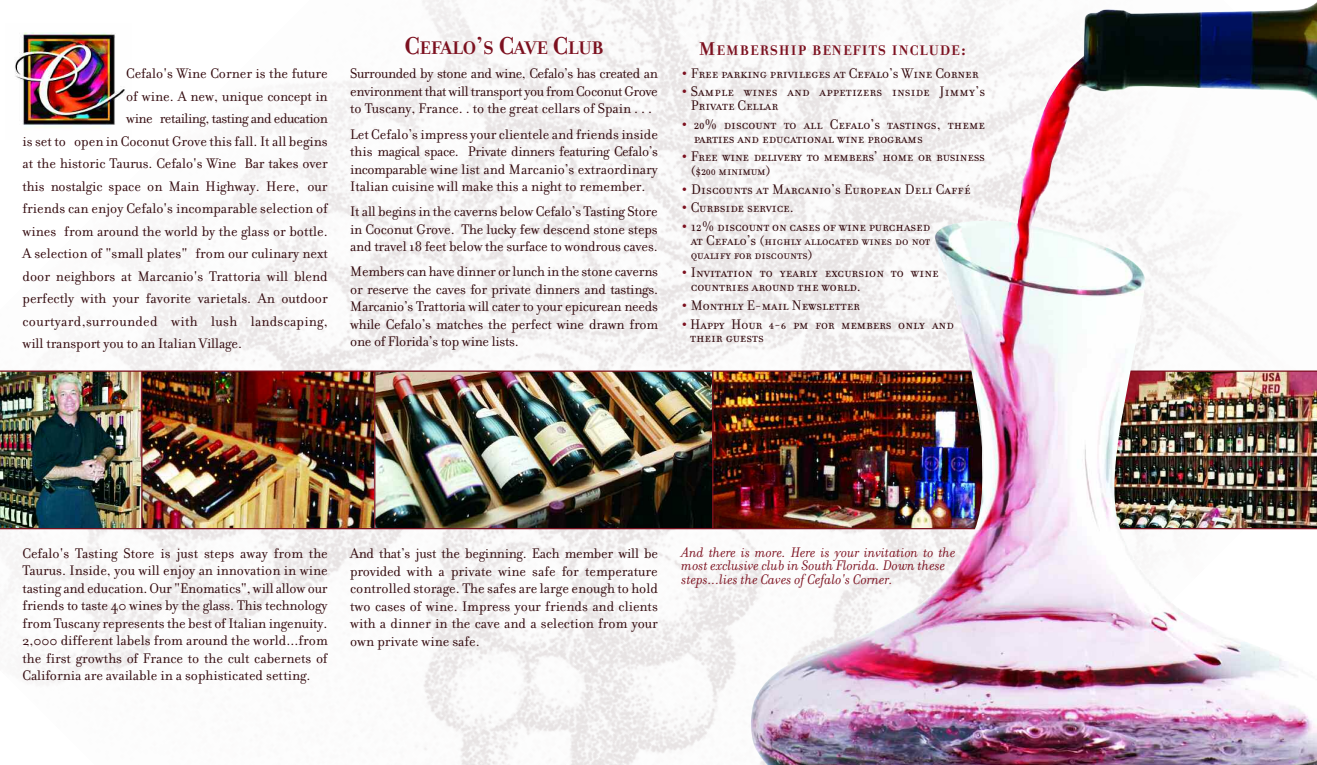
<style>
.page{position:relative;width:1317px;height:765px;background:#fff}
.page>*{position:absolute;margin:0;border:0;box-sizing:border-box;transform-origin:0 0}
.t1{font:700 19.75px "Filosofia";color:#7c101f}
.t2{font:15px/17.5px "Filosofia";color:#30060a;text-align:justify}
.t3{font:15px/13.8px "Filosofia Small Caps";color:#30060a}
.t4{font:italic 15px/13.8px "Filosofia";color:#7c101f}
.t5{font:15px "Filosofia";letter-spacing:.02em;color:#30060a}
.t6{font:15px "Filosofia";letter-spacing:-.03em;color:#30060a}
.t7{font:700 15px "Filosofia";letter-spacing:.07em;color:#7c101f}
.t8{font:13.75px/13.8px "Filosofia Small Caps";color:#30060a}
.s1{font-size:26.25px}
.s2{font-size:20px}
.s3{font-family:"Filosofia";font-weight:700;font-size:18.75px;color:#7c101f}
.s4{font-size:15px}
</style>
<div class="page">
<img style="left:0;top:0;width:750px;height:765px">
<img style="left:6px;top:23px;width:126px;height:116px">
<img style="left:142px;top:372px;width:608px;height:156px">
<img style="left:0;top:372px;width:141px;height:156px">
<hr style="left:0;top:371px;width:1316px;height:1px;background:#7c101f">
<hr style="left:0;top:528px;width:1316px;height:1px;background:#7c101f">
<hr style="left:374px;top:371px;width:1px;height:158px;background:#7c101f">
<img style="left:750px;top:0;width:566px;height:765px">
<hr style="left:712px;top:370px;width:1px;height:158px;background:#7c101f">
<hr style="left:141px;top:371px;width:1px;height:158px;background:#7c101f">
<p class="t2" style="left:126px;top:65px;width:203px">Cefalo's Wine Corner is the future</p>
<p class="t2" style="left:126px;top:87px;width:203px">of wine. A new, unique concept in</p>
<p class="t6" style="left:126px;top:110px;width:203px">wine retailing, tasting and education</p>
<p class="t2" style="left:22px;top:132px;width:307px">is set to open in Coconut Grove this fall. It all begins</p>
<p class="t2" style="left:22px;top:155px;width:307px">at the historic Taurus. Cefalo's Wine Bar takes over</p>
<p class="t2" style="left:22px;top:177px;width:306px">this nostalgic space on Main Highway. Here, our</p>
<p class="t2" style="left:22px;top:200px;width:307px">friends can enjoy Cefalo's incomparable selection of</p>
<p class="t2" style="left:22px;top:222px;width:307px">wines from around the world by the glass or bottle.</p>
<p class="t2" style="left:22px;top:245px;width:307px">A selection of "small plates" from our culinary next</p>
<p class="t2" style="left:22px;top:267px;width:307px">door neighbors at Marcanio's Trattoria will blend</p>
<p class="t2" style="left:22px;top:290px;width:307px">perfectly with your favorite varietals. An outdoor</p>
<p class="t5" style="left:22px;top:312px;width:307px">courtyard,surrounded with lush landscaping,</p>
<p class="t2" style="left:22px;top:335px;width:221px">will transport you to an Italian Village.</p>
<h1 class="t1" style="left:404px;top:36px;width:201px"><span class="s1">C</span>EFALO<span class="s1">’</span>S <span class="s1">C</span>AVE <span class="s1">C</span>LUB</h1>
<p class="t7" style="left:698px;top:41px;width:269px"><span class="s2">M</span>EMBERSHIP BENEFITS INCLUDE<span class="s2">:</span></p>
<p class="t2" style="left:350px;top:65px;width:309px">Surrounded by stone and wine, Cefalo’s has created an environment that will transport you from Coconut Grove to Tuscany, France. . to the great cellars of Spain . . .</p>
<p class="t2" style="left:350px;top:125px;width:309px">Let Cefalo’s impress your clientele and friends inside this magical space. Private dinners featuring Cefalo’s incomparable wine list and Marcanio’s extraordinary Italian cuisine will make this a night to remember.</p>
<p class="t2" style="left:350px;top:202px;width:309px">It all begins in the caverns below Cefalo’s Tasting Store in Coconut Grove. The lucky few descend stone steps and travel 18 feet below the surface to wondrous caves.</p>
<p class="t2" style="left:350px;top:263px;width:309px">Members can have dinner or lunch in the stone caverns or reserve the caves for private dinners and tastings.<br>Marcanio’s Trattoria will cater to your epicurean needs while Cefalo’s matches the perfect wine drawn from one of Florida’s top wine lists.</p>
<p class="t3" style="left:681px;top:66px;width:298px"><span class="s3">•</span> Free parking privileges at Cefalo’s Wine Corner</p>
<p class="t3" style="left:690px;top:84px;width:296px;text-indent:-9px"><span class="s3">•</span> Sample wines and appetizers inside Jimmy’s<br>Private Cellar</p>
<p class="t3" style="left:693px;top:117px;width:293px;text-indent:-12px"><span class="s3">•</span> 20% discount to all Cefalo’s tastings, theme parties and educational wine programs</p>
<p class="t3" style="left:681px;top:149px;width:305px"><span class="s3">•</span> Free wine delivery to members’ home or business</p>
<p class="t8" style="left:690px;top:163px;width:81px">($200 minimum)</p>
<p class="t3" style="left:681px;top:182px;width:290px"><span class="s3">•</span> Discounts at Marcanio’s European Deli Caffé</p>
<p class="t3" style="left:681px;top:200px;width:114px"><span class="s3">•</span> Curbside service.</p>
<p class="t3" style="left:681px;top:219px;width:250px"><span class="s3">•</span> 12% discount on cases of wine purchased</p>
<p class="t8" style="left:690px;top:233px;width:241px"><span class="s4">at Cefalo’s</span> (highly allocated wines do not qualify for discounts)</p>
<p class="t3" style="left:690px;top:265px;width:249px;text-indent:-9px"><span class="s3">•</span> Invitation to yearly excursion to wine countries around the world.</p>
<p class="t3" style="left:681px;top:298px;width:180px"><span class="s3">•</span> Monthly E-mail Newsletter</p>
<p class="t3" style="left:690px;top:316px;width:265px;text-indent:-8px"><span class="s3">•</span> Happy Hour 4-6 pm for members only and their guests</p>
<p class="t2" style="left:22px;top:544px;width:307px">Cefalo's Tasting Store is just steps away from the Taurus. Inside, you will enjoy an innovation in wine tasting and education. Our "Enomatics", will allow our friends to taste 40 wines by the glass. This technology from Tuscany represents the best of Italian ingenuity.<br>2,000 different labels from around the world...from the first growths of France to the cult cabernets of California are available in a sophisticated setting.</p>
<p class="t2" style="left:350px;top:545px;width:309px">And that’s just the beginning. Each member will be provided with a private wine safe for temperature controlled storage. The safes are large enough to hold two cases of wine. Impress your friends and clients with a dinner in the cave and a selection from your own private wine safe.</p>
<p class="t4" style="left:681px;top:545px;width:276px">And there is more. Here is your invitation to the most exclusive club in South Florida. Down these steps...lies the Caves of Cefalo's Corner.</p>
</div>
